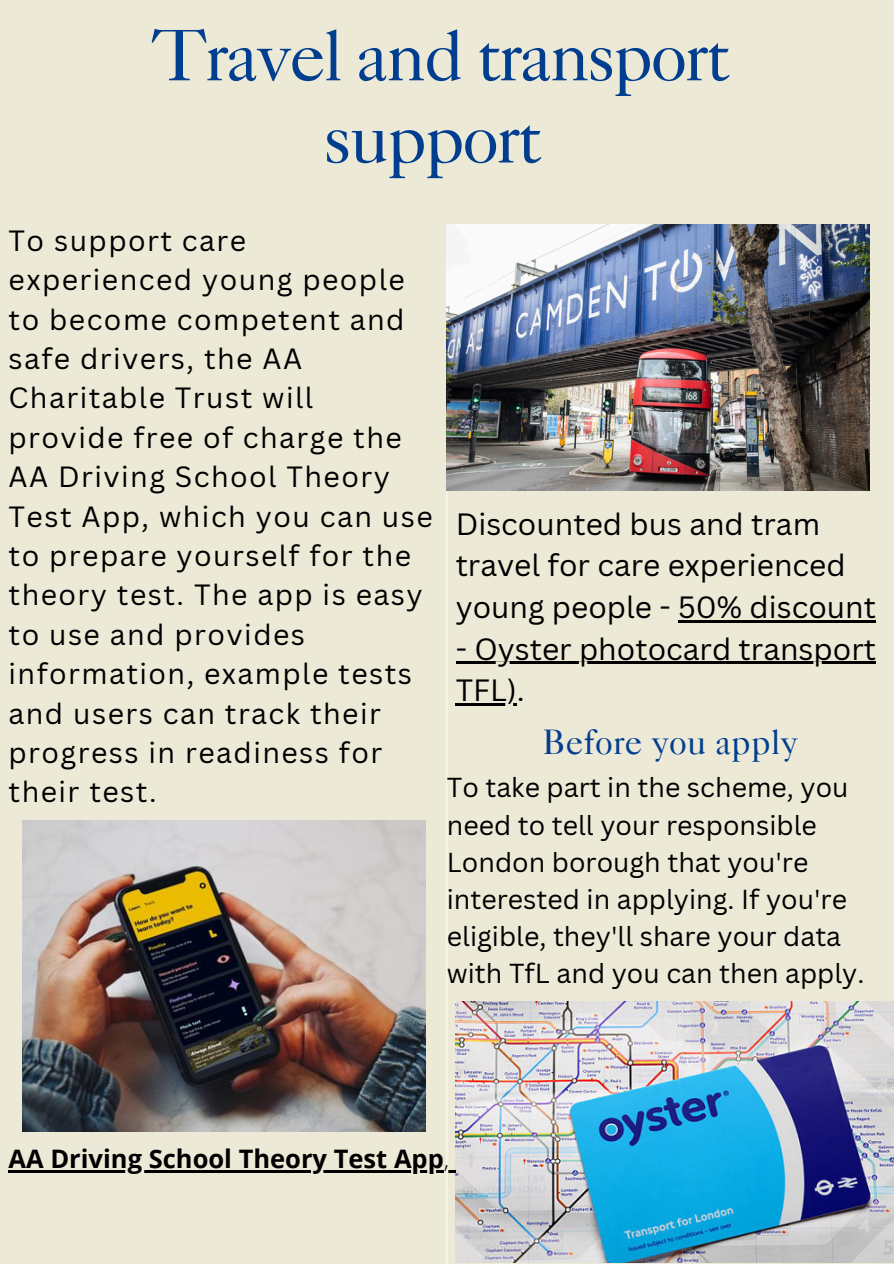
<style>
.page{position:relative;width:894px;height:1264px;background:#fff}
.page>*{position:absolute;margin:0;border:0;box-sizing:border-box;transform-origin:0 0}
.t1{font:72.9px/82.2px "Caslon 540 LT Std";letter-spacing:-.04em;color:#013e8f;text-align:center}
.t2{font:35.4px "Caslon 540 LT Std";color:#013e8f}
.t3{font:30px/41.7px "Canva Sans";color:#000}
.t4{font:28.5px/39.3px "Canva Sans";letter-spacing:.05em;color:#000}
.t5{font:26.7px/37.2px "Canva Sans";color:#000}
.t6{font:700 25.5px "Open Sans";color:#000}
.s1{font-weight:300}
</style>
<div class="page">
<div style="left:0;top:0;width:893px;height:1263px;background:#ede9d7"></div>
<hr style="left:446px;top:224px;width:1px;height:1039px;background:#fffcf6">
<img style="left:446px;top:224px;width:422px;height:267px">
<img style="left:22px;top:820px;width:403px;height:311px">
<img style="left:455px;top:1001px;width:438px;height:261px">
<hr style="left:678px;top:620px;width:197px;height:2px;background:#000">
<svg style="left:456px;top:662px;width:18px;height:2px"></svg>
<hr style="left:474px;top:662px;width:401px;height:2px;background:#000">
<hr style="left:455px;top:703px;width:61px;height:2px;background:#000">
<hr style="left:9px;top:1169px;width:435px;height:3px;background:#000">
<svg style="left:447px;top:1169px;width:9px;height:3px"></svg>
<h1 class="t1" style="left:151px;top:25px;width:581px">Travel and transport support</h1>
<p class="t4" style="left:9px;top:220px;width:425px">To support care experienced young people to become competent and safe drivers, the AA<br>Charitable Trust will provide free of charge the<br>AA Driving School Theory<br>Test App, which you can use to prepare yourself for the theory test. The app is easy to use and provides information, example tests and users can track their progress in readiness for their test.</p>
<h3 class="t3" style="left:455px;top:502px;width:422px">Discounted bus and tram travel for care experienced young people - 50% discount</h3>
<h3 class="t3" style="left:455px;top:627px;width:422px">- Oyster photocard transport</h3>
<h3 class="t3" style="left:455px;top:668px;width:70px">TFL).</h3>
<h2 class="t2" style="left:542px;top:729px;width:257px">Before you apply</h2>
<p class="t5" style="left:446px;top:768px;width:419px">To take part in the scheme, you need to tell your responsible<br>London borough that you're interested in applying. If you're eligible, they'll share your data with TfL and you can then apply.</p>
<p class="t6" style="left:9px;top:1140px;width:442px">AA Driving School Theory Test App<span class="s1">,</span></p>
</div>
